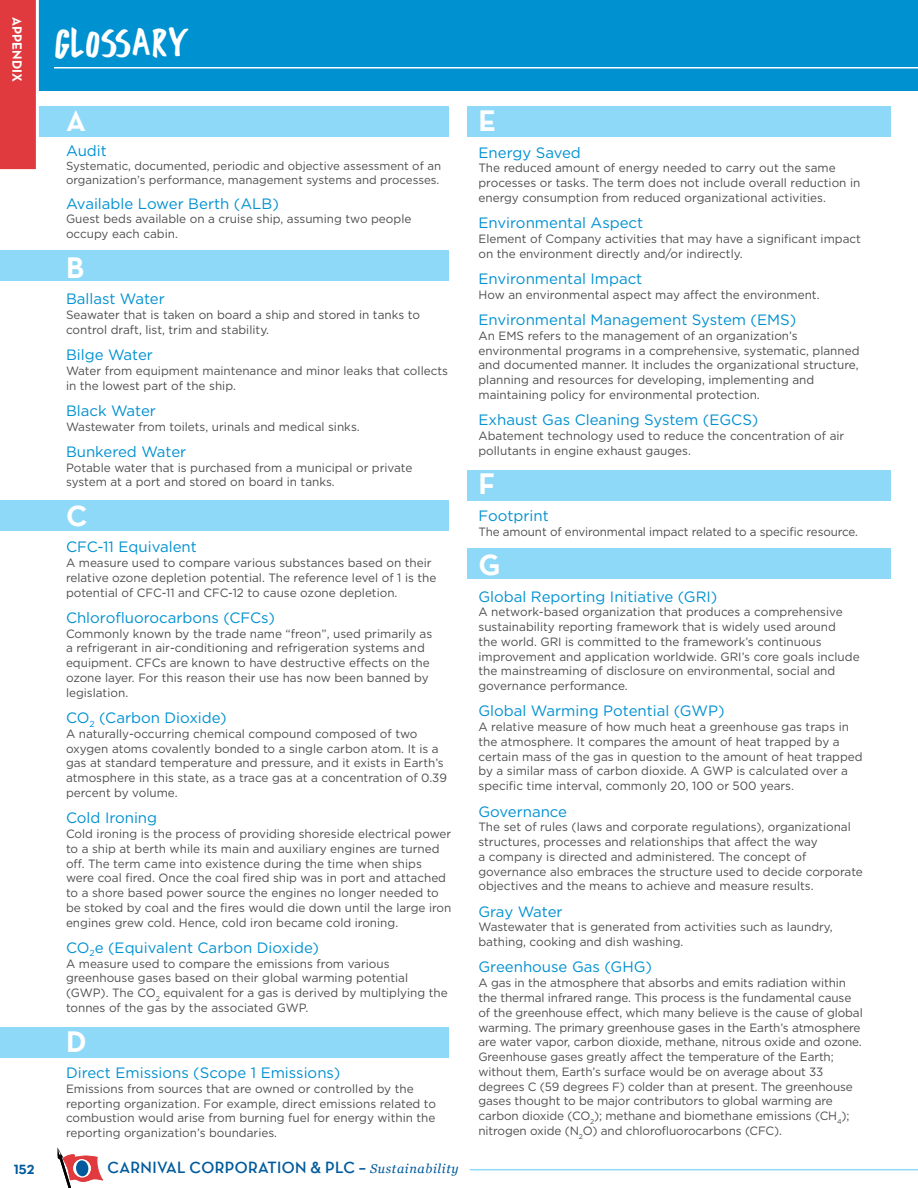
<style>
.page{position:relative;width:918px;height:1188px;background:#fff}
.page>*{position:absolute;margin:0;border:0;box-sizing:border-box;transform-origin:0 0}
.t1{font:40.95px "Buntaro";color:#fff}
.t2{font:700 30px "Neutraface Text TT";color:#fff}
.t3{font:700 16.5px "Neutraface Display TT";letter-spacing:.025em;color:#005a9c}
.t4{font:15px "Gotham";color:#0091d1}
.t5{font:700 13.5px "Neutraface Text TT";color:#fff}
.t6{font:700 13.5px "Neutraface Text TT";color:#005a9c}
.t7{font:12px/14.7px "Gotham";color:#4d4d4f}
.t8{font:11.7px/14px "Gotham";color:#4d4d4f}
.s1{font-family:"Georgia";font-weight:400;font-style:italic;font-size:12.75px}
</style>
<div class="page">
<hr style="left:470px;top:1169px;width:448px;height:1px;background:#8ed8f8">
<svg style="left:57px;top:1148px;width:46px;height:40px"></svg>
<div style="left:0;top:1027px;width:448px;height:31px;background:#8ed8f8"></div>
<div style="left:467px;top:549px;width:424px;height:30px;background:#8ed8f8"></div>
<div style="left:467px;top:470px;width:424px;height:31px;background:#8ed8f8"></div>
<div style="left:0;top:500px;width:448px;height:31px;background:#8ed8f8"></div>
<div style="left:467px;top:106px;width:424px;height:31px;background:#8ed8f8"></div>
<div style="left:0;top:250px;width:448px;height:31px;background:#8ed8f8"></div>
<div style="left:0;top:106px;width:448px;height:31px;background:#8ed8f8"></div>
<div style="left:0;top:0;width:918px;height:91px;background:#0091d1"></div>
<hr style="left:54px;top:67px;width:864px;height:2px;background:#fff">
<svg style="left:0;top:0;width:39px;height:170px;background:#e24a4e"></svg>
<p class="t5" style="left:26px;top:17px;width:66px;rotate:90deg">APPENDIX</p>
<h1 class="t1" style="left:54px;top:17px;width:137px">GLOSSARY</h1>
<h2 class="t2" style="left:66px;top:102px;width:21px">A</h2>
<p class="t4" style="left:66px;top:143px;width:42px">Audit</p>
<p class="t8" style="left:66px;top:159px;width:377px">Systematic, documented, periodic and objective assessment of an organization’s performance, management systems and processes.</p>
<p class="t4" style="left:66px;top:195px;width:214px">Available Lower Berth (ALB)</p>
<p class="t7" style="left:66px;top:212px;width:347px">Guest beds available on a cruise ship, assuming two people occupy each cabin.</p>
<h2 class="t2" style="left:66px;top:248px;width:20px">B</h2>
<p class="t4" style="left:66px;top:291px;width:100px">Ballast Water</p>
<p class="t7" style="left:66px;top:307px;width:356px">Seawater that is taken on board a ship and stored in tanks to control draft, list, trim and stability.</p>
<p class="t4" style="left:66px;top:346px;width:89px">Bilge Water</p>
<p class="t7" style="left:66px;top:363px;width:384px">Water from equipment maintenance and minor leaks that collects in the lowest part of the ship.</p>
<p class="t4" style="left:66px;top:402px;width:92px">Black Water</p>
<p class="t7" style="left:66px;top:419px;width:295px">Wastewater from toilets, urinals and medical sinks.</p>
<p class="t4" style="left:66px;top:443px;width:122px">Bunkered Water</p>
<p class="t7" style="left:66px;top:460px;width:348px">Potable water that is purchased from a municipal or private system at a port and stored on board in tanks.</p>
<h2 class="t2" style="left:66px;top:497px;width:23px">C</h2>
<p class="t4" style="left:66px;top:539px;width:132px">CFC-11 Equivalent</p>
<p class="t7" style="left:66px;top:555px;width:372px">A measure used to compare various substances based on their relative ozone depletion potential. The reference level of 1 is the potential of CFC-11 and CFC-12 to cause ozone depletion.</p>
<p class="t4" style="left:66px;top:609px;width:210px">Chlorofluorocarbons (CFCs)</p>
<p class="t7" style="left:66px;top:626px;width:368px">Commonly known by the trade name “freon”, used primarily as a refrigerant in air-conditioning and refrigeration systems and equipment. CFCs are known to have destructive effects on the ozone layer. For this reason their use has now been banned by legislation.</p>
<p class="t4" style="left:66px;top:709px;width:162px">CO<sub>2</sub> (Carbon Dioxide)</p>
<p class="t7" style="left:66px;top:726px;width:383px">A naturally-occurring chemical compound composed of two oxygen atoms covalently bonded to a single carbon atom. It is a gas at standard temperature and pressure, and it exists in Earth’s atmosphere in this state, as a trace gas at a concentration of 0.39 percent by volume.</p>
<p class="t4" style="left:66px;top:810px;width:93px">Cold Ironing</p>
<p class="t7" style="left:66px;top:826px;width:387px">Cold ironing is the process of providing shoreside electrical power to a ship at berth while its main and auxiliary engines are turned off. The term came into existence during the time when ships were coal fired. Once the coal fired ship was in port and attached to a shore based power source the engines no longer needed to be stoked by coal and the fires would die down until the large iron engines grew cold. Hence, cold iron became cold ironing.</p>
<p class="t4" style="left:66px;top:939px;width:255px">CO<sub>2</sub>e (Equivalent Carbon Dioxide)</p>
<p class="t7" style="left:66px;top:956px;width:383px">A measure used to compare the emissions from various greenhouse gases based on their global warming potential (GWP). The CO<sub>2</sub> equivalent for a gas is derived by multiplying the tonnes of the gas by the associated GWP.</p>
<h2 class="t2" style="left:66px;top:1022px;width:22px">D</h2>
<p class="t4" style="left:66px;top:1064px;width:276px">Direct Emissions (Scope 1 Emissions)</p>
<p class="t7" style="left:66px;top:1081px;width:372px">Emissions from sources that are owned or controlled by the reporting organization. For example, direct emissions related to combustion would arise from burning fuel for energy within the reporting organization’s boundaries.</p>
<p class="t6" style="left:14px;top:1160px;width:22px">152</p>
<h3 class="t3" style="left:108px;top:1158px;width:353px">CARNIVAL CORPORATION &amp; PLC – <span class="s1">Sustainability</span></h3>
<h2 class="t2" style="left:478px;top:102px;width:19px">E</h2>
<p class="t4" style="left:478px;top:144px;width:104px">Energy Saved</p>
<p class="t7" style="left:478px;top:161px;width:383px">The reduced amount of energy needed to carry out the same processes or tasks. The term does not include overall reduction in energy consumption from reduced organizational activities.</p>
<p class="t4" style="left:478px;top:215px;width:166px">Environmental Aspect</p>
<p class="t7" style="left:478px;top:231px;width:384px">Element of Company activities that may have a significant impact on the environment directly and/or indirectly.</p>
<p class="t4" style="left:478px;top:270px;width:165px">Environmental Impact</p>
<p class="t7" style="left:478px;top:287px;width:343px">How an environmental aspect may affect the environment.</p>
<p class="t4" style="left:478px;top:311px;width:319px">Environmental Management System (EMS)</p>
<p class="t7" style="left:478px;top:328px;width:382px">An EMS refers to the management of an organization’s environmental programs in a comprehensive, systematic, planned and documented manner. It includes the organizational structure, planning and resources for developing, implementing and maintaining policy for environmental protection.</p>
<p class="t4" style="left:478px;top:412px;width:281px">Exhaust Gas Cleaning System (EGCS)</p>
<p class="t7" style="left:478px;top:428px;width:367px">Abatement technology used to reduce the concentration of air pollutants in engine exhaust gauges.</p>
<h2 class="t2" style="left:478px;top:465px;width:18px">F</h2>
<p class="t4" style="left:478px;top:507px;width:72px">Footprint</p>
<p class="t7" style="left:478px;top:524px;width:381px">The amount of environmental impact related to a specific resource.</p>
<h2 class="t2" style="left:478px;top:546px;width:24px">G</h2>
<p class="t4" style="left:478px;top:588px;width:240px">Global Reporting Initiative (GRI)</p>
<p class="t7" style="left:478px;top:604px;width:383px">A network-based organization that produces a comprehensive sustainability reporting framework that is widely used around<br>the world. GRI is committed to the framework’s continuous improvement and application worldwide. GRI’s core goals include the mainstreaming of disclosure on environmental, social and governance performance.</p>
<p class="t4" style="left:478px;top:703px;width:248px">Global Warming Potential (GWP)</p>
<p class="t7" style="left:478px;top:719px;width:386px">A relative measure of how much heat a greenhouse gas traps in the atmosphere. It compares the amount of heat trapped by a certain mass of the gas in question to the amount of heat trapped by a similar mass of carbon dioxide. A GWP is calculated over a specific time interval, commonly 20, 100 or 500 years.</p>
<p class="t4" style="left:478px;top:803px;width:90px">Governance</p>
<p class="t7" style="left:478px;top:819px;width:386px">The set of rules (laws and corporate regulations), organizational structures, processes and relationships that affect the way<br>a company is directed and administered. The concept of governance also embraces the structure used to decide corporate objectives and the means to achieve and measure results.</p>
<p class="t4" style="left:478px;top:903px;width:86px">Gray Water</p>
<p class="t7" style="left:478px;top:920px;width:356px">Wastewater that is generated from activities such as laundry, bathing, cooking and dish washing.</p>
<p class="t4" style="left:478px;top:959px;width:175px">Greenhouse Gas (GHG)</p>
<p class="t7" style="left:478px;top:975px;width:386px">A gas in the atmosphere that absorbs and emits radiation within the thermal infrared range. This process is the fundamental cause of the greenhouse effect, which many believe is the cause of global warming. The primary greenhouse gases in the Earth’s atmosphere are water vapor, carbon dioxide, methane, nitrous oxide and ozone.<br>Greenhouse gases greatly affect the temperature of the Earth; without them, Earth’s surface would be on average about 33 degrees C (59 degrees F) colder than at present. The greenhouse gases thought to be major contributors to global warming are carbon dioxide (CO<sub>2</sub>); methane and biomethane emissions (CH<sub>4</sub>); nitrogen oxide (N<sub>2</sub>O) and chlorofluorocarbons (CFC).</p>
</div>
